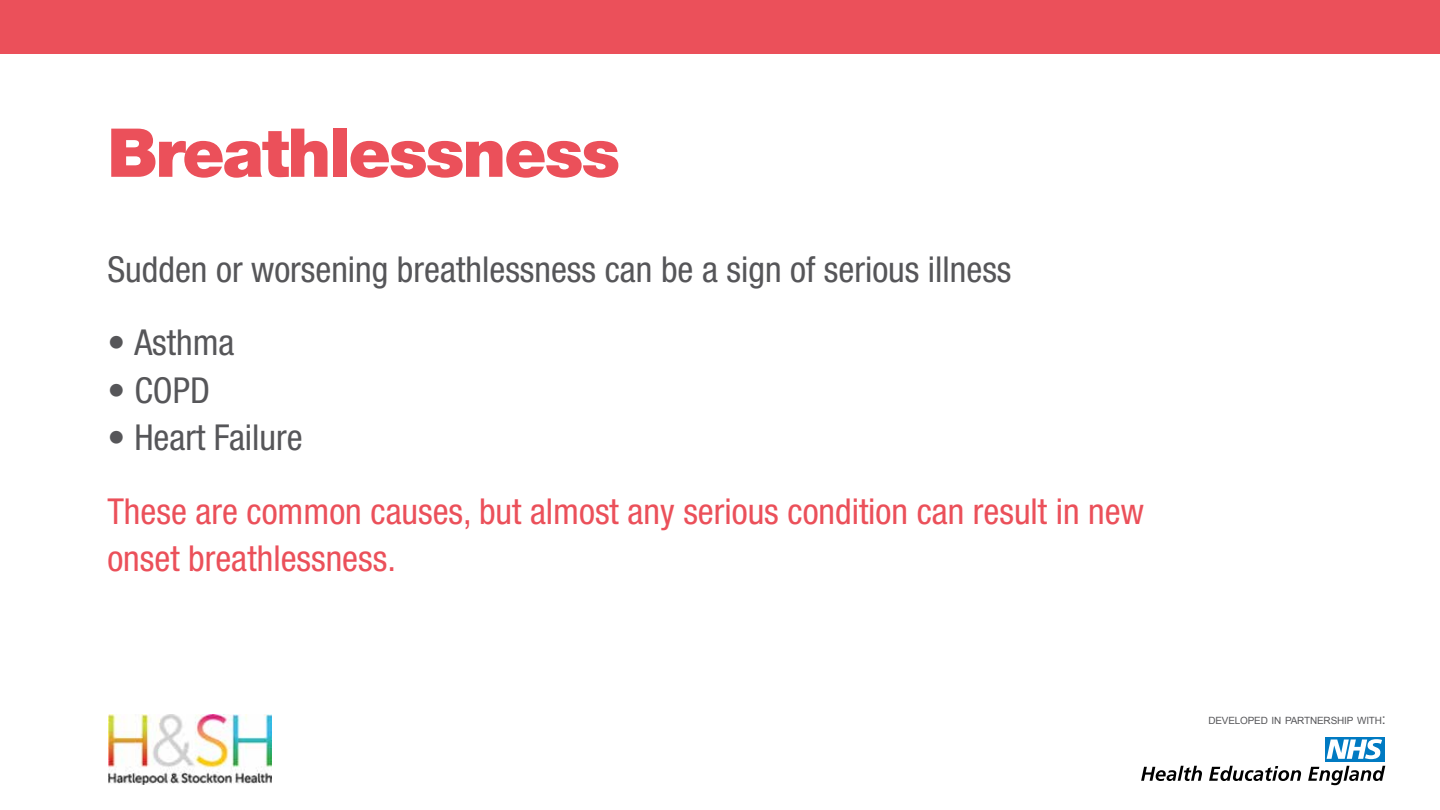
<style>
.page{position:relative;width:1440px;height:810px;background:#fff}
.page>*{position:absolute;margin:0;border:0;box-sizing:border-box;transform-origin:0 0}
.t1{font:900 67.5px "Helvetica Neue LT Std";color:#eb505a}
.t2{font:condensed 35.85px/47.7px "Helvetica Neue LT Std";color:#eb505a}
.t3{font:condensed 35.85px "Helvetica Neue LT Std";color:#565659}
.t4{font:10.05px "Arial";letter-spacing:-.015em;color:#565659}
.s1{font-size:14.25px}
</style>
<div class="page">
<div style="left:0;top:0;width:1439px;height:54px;background:#eb505a"></div>
<img style="left:108px;top:714px;width:163px;height:70px">
<div style="left:1324px;top:737px;width:60px;height:24px;background:#007ac2"></div>
<svg style="left:1326px;top:739px;width:55px;height:20px"></svg>
<svg style="left:1141px;top:766px;width:60px;height:15px"></svg>
<svg style="left:1209px;top:766px;width:91px;height:15px"></svg>
<svg style="left:1308px;top:766px;width:77px;height:19px"></svg>
<h1 class="t1" style="left:107px;top:112px;width:514px">Breathlessness</h1>
<p class="t3" style="left:107px;top:248px;width:905px">Sudden or worsening breathlessness can be a sign of serious illness</p>
<p class="t3" style="left:107px;top:322px;width:129px">• Asthma</p>
<p class="t3" style="left:107px;top:369px;width:104px">• COPD</p>
<p class="t3" style="left:107px;top:417px;width:197px">• Heart Failure</p>
<p class="t2" style="left:107px;top:487px;width:1038px">These are common causes, but almost any serious condition can result in new onset breathlessness.</p>
<p class="t4" style="left:1208px;top:714px;width:179px">DEVELOPED IN PARTNERSHIP WITH<span class="s1">:</span></p>
</div>
